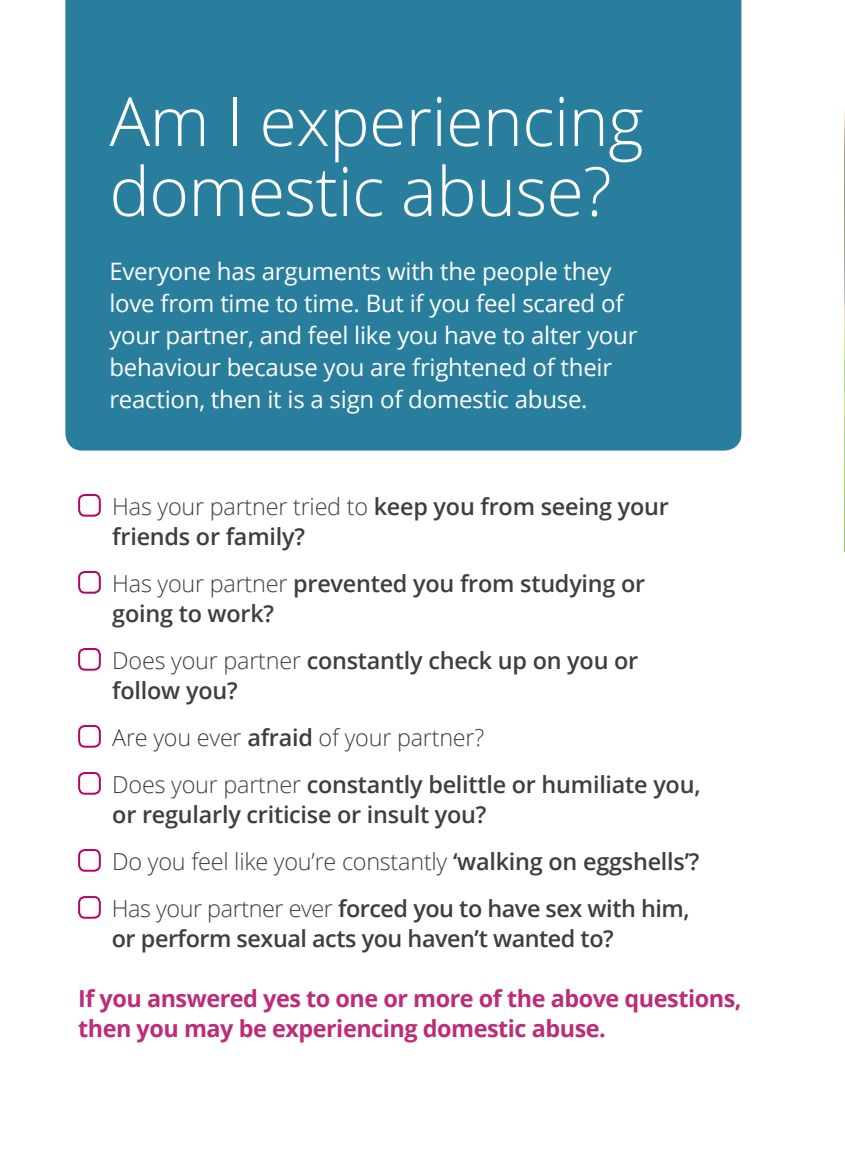
<style>
.page{position:relative;width:845px;height:1172px;background:#fff}
.page>*{position:absolute;margin:0;border:0;box-sizing:border-box;transform-origin:0 0}
.t1{font:300 68px/70px "Open Sans";letter-spacing:-.01em;color:#fff}
.t2{font:24px/32px "Open Sans";letter-spacing:-.01em;color:#fff}
.t3{font:600 23.4px/30px "Open Sans";letter-spacing:-.01em;color:#3e3e3f}
.t4{font:700 23.4px/30px "Open Sans";letter-spacing:-.02em;color:#bc2c79}
.t5{font:300 23.4px/47px "Open Sans";letter-spacing:-.01em;color:#3e3e3f}
.s1{font-weight:300}
.s2{font-weight:600}
</style>
<div class="page">
<img style="left:844px;top:107px;width:1px;height:444px">
<div style="left:65px;top:0;width:676px;height:451px;background:#297e9e"></div>
<div style="left:78px;top:494px;width:23px;height:23px;border:2px solid #b6036c;border-radius:6px"></div>
<div style="left:78px;top:571px;width:23px;height:23px;border:2px solid #b6036c;border-radius:6px"></div>
<div style="left:78px;top:648px;width:23px;height:23px;border:2px solid #b6036c;border-radius:6px"></div>
<div style="left:78px;top:725px;width:23px;height:23px;border:2px solid #b6036c;border-radius:6px"></div>
<div style="left:78px;top:772px;width:23px;height:23px;border:2px solid #b6036c;border-radius:6px"></div>
<div style="left:78px;top:849px;width:23px;height:23px;border:2px solid #b6036c;border-radius:6px"></div>
<div style="left:78px;top:896px;width:23px;height:23px;border:2px solid #b6036c;border-radius:6px"></div>
<h1 class="t1" style="left:109px;top:93px;width:536px">Am I experiencing domestic abuse?</h1>
<p class="t2" style="left:109px;top:258px;width:529px">Everyone has arguments with the people they love from time to time. But if you feel scared of your partner, and feel like you have to alter your behaviour because you are frightened of their reaction, then it is a sign of domestic abuse.</p>
<p class="t3" style="left:112px;top:494px;width:558px"><span class="s1">Has your partner tried to</span> keep you from seeing your friends or family?</p>
<p class="t3" style="left:112px;top:571px;width:534px"><span class="s1">Has your partner</span> prevented you from studying or going to work?</p>
<p class="t3" style="left:112px;top:648px;width:527px"><span class="s1">Does your partner</span> constantly check up on you or follow you?</p>
<p class="t5" style="left:112px;top:716px;width:590px">Are you ever <span class="s2">afraid</span> of your partner?<br>Does your partner <span class="s2">constantly belittle or humiliate you,</span></p>
<p class="t3" style="left:112px;top:793px;width:589px;line-height:47px">or regularly criticise or insult you?<br><span class="s1">Do you feel like you’re constantly</span> ‘walking on eggshells’?<br><span class="s1">Has your partner ever</span> forced you to have sex with him,</p>
<p class="t3" style="left:112px;top:926px;width:503px">or perform sexual acts you haven’t wanted to?</p>
<p class="t4" style="left:78px;top:986px;width:665px">If you answered yes to one or more of the above questions, then you may be experiencing domestic abuse.</p>
</div>
